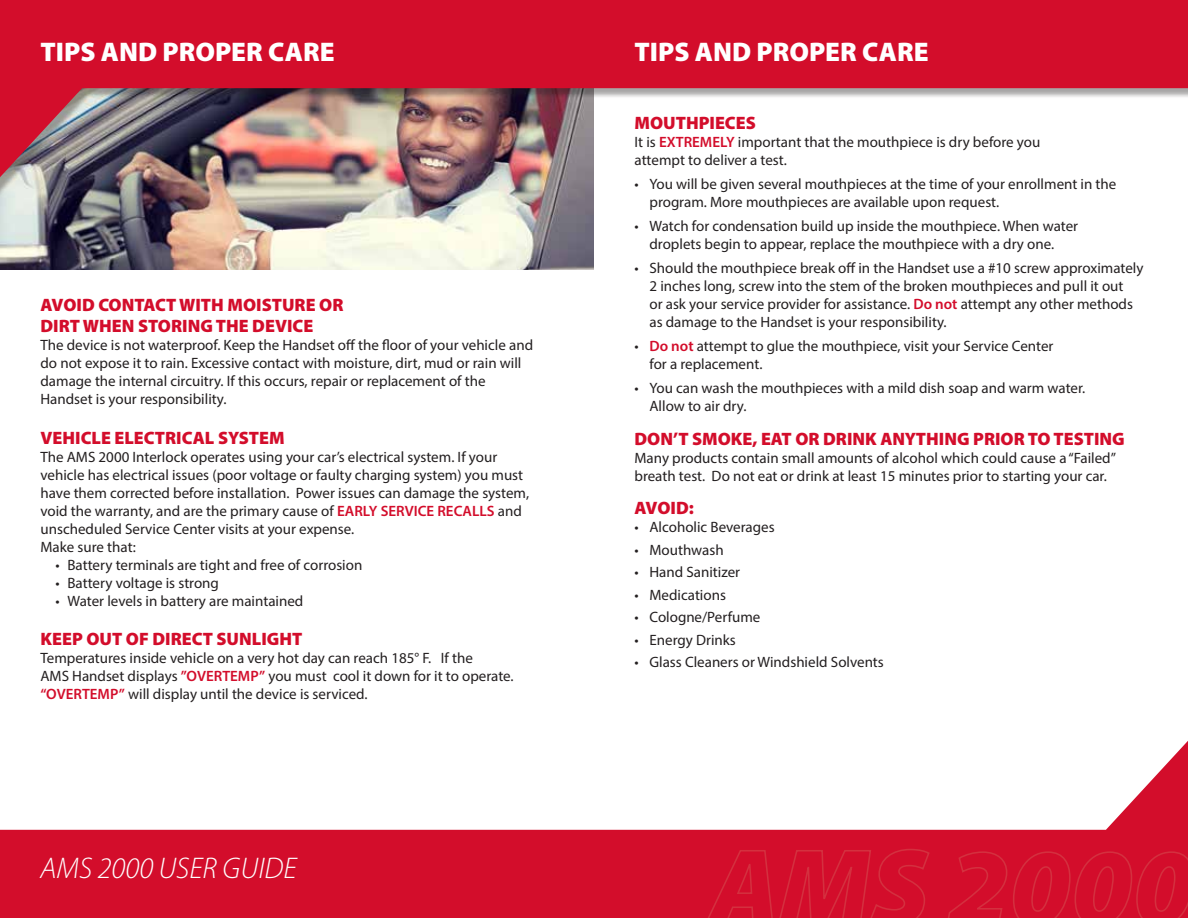
<style>
.page{position:relative;width:1188px;height:918px;background:#fff}
.page>*{position:absolute;margin:0;border:0;box-sizing:border-box;transform-origin:0 0}
.t1{font:italic 300 30px "Myriad Pro";color:#fff}
.t2{font:900 27px "Myriad Pro";color:#fff}
.t3{font:900 18px/21.6px "Myriad Pro";color:#d30d2b}
.t4{font:15px/18px "Myriad Pro";color:#231f20}
.s1{font-weight:600;color:#d30d2b}
</style>
<div class="page">
<img style="left:0;top:202px;width:594px;height:68px">
<div style="left:0;top:0;width:1188px;height:202px;background:#231f20;opacity:.4"></div>
<img style="left:0;top:0;width:1188px;height:177px">
<svg style="left:0;top:741px;width:1188px;height:177px"></svg>
<svg style="left:703px;top:848px;width:228px;height:70px;background:#d3102c"></svg>
<svg style="left:945px;top:851px;width:243px;height:67px;background:#d3102c"></svg>
<h2 class="t2" style="left:40px;top:34px;width:296px">TIPS AND PROPER CARE</h2>
<h2 class="t2" style="left:634px;top:34px;width:296px">TIPS AND PROPER CARE</h2>
<p class="t3" style="left:40px;top:293px;width:304px">AVOID CONTACT WITH MOISTURE OR<br>DIRT WHEN STORING THE DEVICE</p>
<p class="t4" style="left:40px;top:336px;width:494px">The device is not waterproof. Keep the Handset off the floor of your vehicle and do not expose it to rain. Excessive contact with moisture, dirt, mud or rain will damage the internal circuitry. If this occurs, repair or replacement of the Handset is your responsibility.</p>
<p class="t3" style="left:40px;top:426px;width:246px">VEHICLE ELECTRICAL SYSTEM</p>
<p class="t4" style="left:40px;top:447px;width:490px">The AMS 2000 Interlock operates using your car’s electrical system. If your vehicle has electrical issues (poor voltage or faulty charging system) you must have them corrected before installation. Power issues can damage the system, void the warranty, and are the primary cause of <span class="s1">EARLY SERVICE RECALLS</span> and unscheduled Service Center visits at your expense.<br>Make sure that:</p>
<p class="t4" style="left:56px;top:555px;width:308px">• Battery terminals are tight and free of corrosion</p>
<p class="t4" style="left:56px;top:573px;width:165px">• Battery voltage is strong</p>
<p class="t4" style="left:56px;top:591px;width:249px">• Water levels in battery are maintained</p>
<p class="t3" style="left:40px;top:628px;width:263px">KEEP OUT OF DIRECT SUNLIGHT</p>
<p class="t4" style="left:40px;top:649px;width:475px">Temperatures inside vehicle on a very hot day can reach 185° F. If the<br>AMS Handset displays <span class="s1">”OVERTEMP”</span> you must cool it down for it to operate. <span class="s1">“OVERTEMP”</span> will display until the device is serviced.</p>
<h1 class="t1" style="left:40px;top:850px;width:258px">AMS 2000 USER GUIDE</h1>
<p class="t3" style="left:634px;top:111px;width:123px">MOUTHPIECES</p>
<p class="t4" style="left:634px;top:133px;width:407px">It is <span class="s1">EXTREMELY</span> important that the mouthpiece is dry before you attempt to deliver a test.</p>
<p class="t4" style="left:650px;top:175px;width:468px;text-indent:-15px">• You will be given several mouthpieces at the time of your enrollment in the program. More mouthpieces are available upon request.</p>
<p class="t4" style="left:634px;top:217px;width:445px;text-align:center">• Watch for condensation build up inside the mouthpiece. When water droplets begin to appear, replace the mouthpiece with a dry one.</p>
<p class="t4" style="left:650px;top:259px;width:496px;text-indent:-15px">• Should the mouthpiece break off in the Handset use a #10 screw approximately 2 inches long, screw into the stem of the broken mouthpieces and pull it out<br>or ask your service provider for assistance. <span class="s1">Do not</span> attempt any other methods as damage to the Handset is your responsibility.</p>
<p class="t4" style="left:650px;top:337px;width:406px;text-indent:-15px">• <span class="s1">Do not</span> attempt to glue the mouthpiece, visit your Service Center for a replacement.</p>
<p class="t4" style="left:650px;top:379px;width:437px;text-indent:-15px">• You can wash the mouthpieces with a mild dish soap and warm water.<br>Allow to air dry.</p>
<p class="t3" style="left:634px;top:427px;width:492px">DON’T SMOKE, EAT OR DRINK ANYTHING PRIOR TO TESTING</p>
<p class="t4" style="left:634px;top:448px;width:483px">Many products contain small amounts of alcohol which could cause a “Failed” breath test. Do not eat or drink at least 15 minutes prior to starting your car.</p>
<p class="t3" style="left:634px;top:497px;width:61px">AVOID:</p>
<p class="t4" style="left:634px;top:518px;width:142px">• Alcoholic Beverages</p>
<p class="t4" style="left:634px;top:540px;width:91px">• Mouthwash</p>
<p class="t4" style="left:634px;top:563px;width:107px">• Hand Sanitizer</p>
<p class="t4" style="left:634px;top:585px;width:93px">• Medications</p>
<p class="t4" style="left:634px;top:608px;width:127px">• Cologne/Perfume</p>
<p class="t4" style="left:634px;top:630px;width:103px">• Energy Drinks</p>
<p class="t4" style="left:634px;top:653px;width:251px">• Glass Cleaners or Windshield Solvents</p>
</div>
